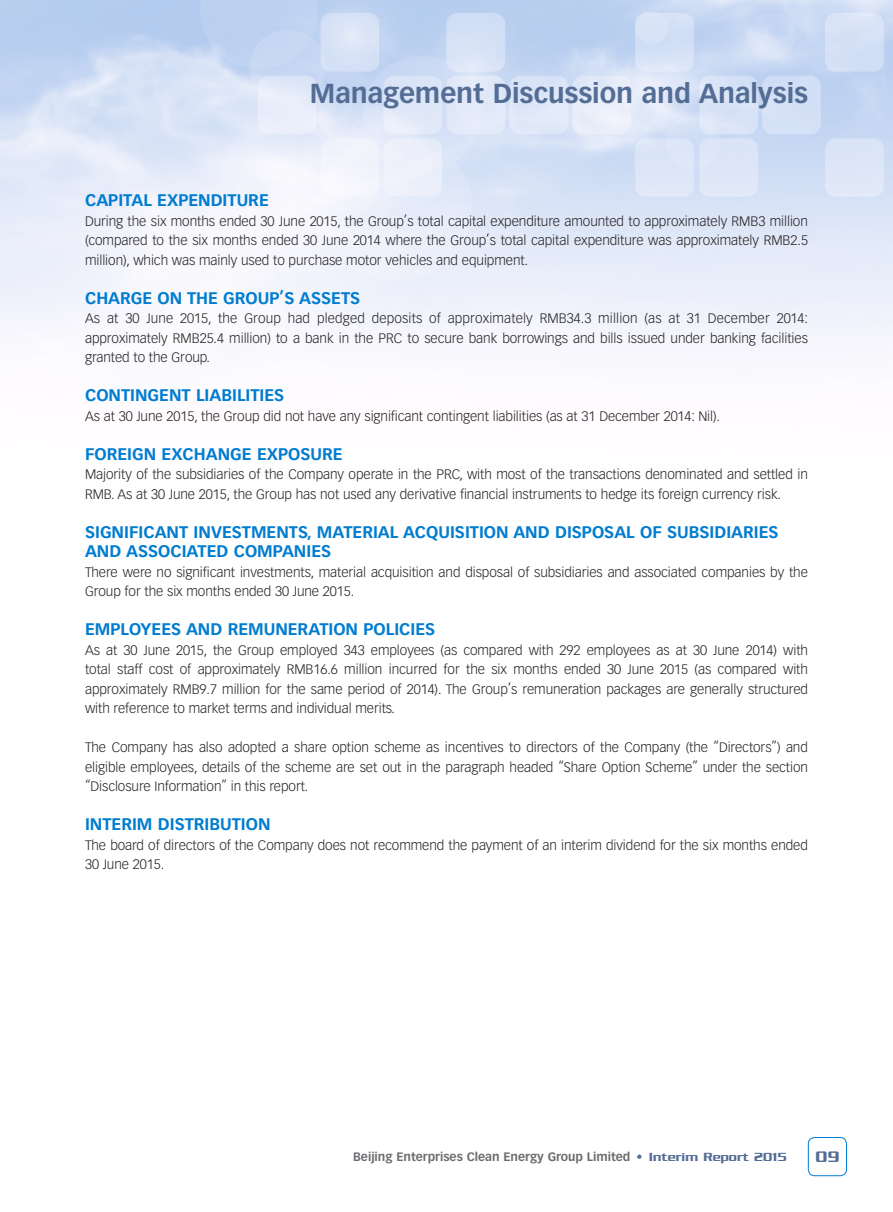
<style>
.page{position:relative;width:893px;height:1212px;background:#fff}
.page>*{position:absolute;margin:0;border:0;box-sizing:border-box;transform-origin:0 0}
.t1{font:700 27px "Vectora LT Std";letter-spacing:-.005em;color:#546d95}
.Heading_1{font:700 16.5px/19.5px "Vectora LT Std";color:#007cd0}
.t2{font:500 16.5px "Serpentine Std";color:#546d95}
.Body_Text{font:300 13.5px/19.5px "Vectora LT Std";letter-spacing:-.005em;color:#231f20;text-align:justify}
.t3{font:700 12px "Vectora LT Std";letter-spacing:-.005em;color:#6c6d70}
.s1{font-weight:300;color:#546d95}
.s2{font-family:"Serpentine Std";font-weight:500;font-size:12.75px;color:#546d95}
</style>
<div class="page">
<img style="left:0;top:0;width:893px;height:1177px">
<div style="left:808px;top:1137px;width:39px;height:39px;border:1px solid #007cd0;border-radius:6px"></div>
<h1 class="t1" style="left:310px;top:77px;width:500px">Management Discussion and Analysis</h1>
<p class="Heading_1" style="left:85px;top:190px;width:185px">CAPITAL EXPENDITURE</p>
<p class="Body_Text" style="left:85px;top:211px;width:724px">During the six months ended 30 June 2015, the Group’s total capital expenditure amounted to approximately RMB3 million (compared to the six months ended 30 June 2014 where the Group’s total capital expenditure was approximately RMB2.5 million), which was mainly used to purchase motor vehicles and equipment.</p>
<p class="Heading_1" style="left:85px;top:288px;width:277px">CHARGE ON THE GROUP’S ASSETS</p>
<p class="Body_Text" style="left:85px;top:309px;width:725px">As at 30 June 2015, the Group had pledged deposits of approximately RMB34.3 million (as at 31 December 2014: approximately RMB25.4 million) to a bank in the PRC to secure bank borrowings and bills issued under banking facilities granted to the Group.</p>
<p class="Heading_1" style="left:85px;top:385px;width:201px">CONTINGENT LIABILITIES</p>
<p class="Body_Text" style="left:85px;top:406px;width:637px">As at 30 June 2015, the Group did not have any significant contingent liabilities (as at 31 December 2014: Nil).</p>
<p class="Heading_1" style="left:85px;top:444px;width:259px">FOREIGN EXCHANGE EXPOSURE</p>
<p class="Body_Text" style="left:85px;top:465px;width:724px">Majority of the subsidiaries of the Company operate in the PRC, with most of the transactions denominated and settled in<br>RMB. As at 30 June 2015, the Group has not used any derivative financial instruments to hedge its foreign currency risk.</p>
<p class="Heading_1" style="left:85px;top:522px;width:695px">SIGNIFICANT INVESTMENTS, MATERIAL ACQUISITION AND DISPOSAL OF SUBSIDIARIES<br>AND ASSOCIATED COMPANIES</p>
<p class="Body_Text" style="left:85px;top:562px;width:724px">There were no significant investments, material acquisition and disposal of subsidiaries and associated companies by the<br>Group for the six months ended 30 June 2015.</p>
<p class="Heading_1" style="left:85px;top:619px;width:352px">EMPLOYEES AND REMUNERATION POLICIES</p>
<p class="Body_Text" style="left:85px;top:640px;width:724px">As at 30 June 2015, the Group employed 343 employees (as compared with 292 employees as at 30 June 2014) with total staff cost of approximately RMB16.6 million incurred for the six months ended 30 June 2015 (as compared with approximately RMB9.7 million for the same period of 2014). The Group’s remuneration packages are generally structured with reference to market terms and individual merits.</p>
<p class="Body_Text" style="left:85px;top:738px;width:724px">The Company has also adopted a share option scheme as incentives to directors of the Company (the “Directors”) and eligible employees, details of the scheme are set out in the paragraph headed “Share Option Scheme” under the section “Disclosure Information” in this report.</p>
<p class="Heading_1" style="left:85px;top:814px;width:187px">INTERIM DISTRIBUTION</p>
<p class="Body_Text" style="left:85px;top:835px;width:724px">The board of directors of the Company does not recommend the payment of an interim dividend for the six months ended<br>30 June 2015.</p>
<p class="t3" style="left:353px;top:1149px;width:435px">Beijing Enterprises Clean Energy Group Limited <span class="s1">•</span> <span class="s2">Interim Report 2015</span></p>
<p class="t2" style="left:815px;top:1147px;width:26px">09</p>
</div>
